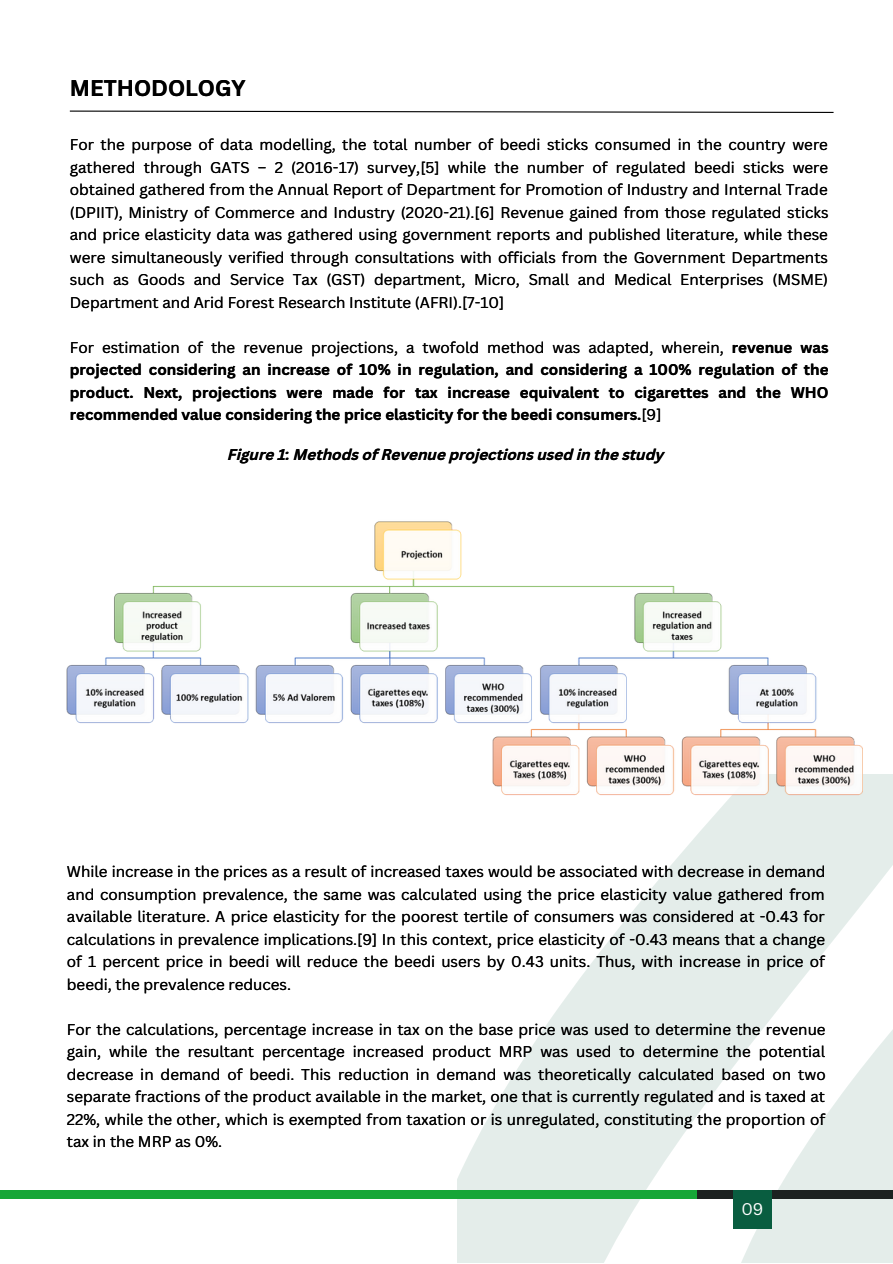
<style>
.page{position:relative;width:893px;height:1264px;background:#fff}
.page>*{position:absolute;margin:0;border:0;box-sizing:border-box;transform-origin:0 0}
.t1{font:700 22.05px "Canva Sans";color:#000}
.t2{font:16.5px "Canva Sans";color:#fff}
.t3{font:15.15px/22.5px "Canva Sans";color:#000;text-align:justify}
.t4{font:700 15.15px/22.5px "Canva Sans";color:#000;text-align:justify}
.t5{font:italic 700 15.15px "Canva Sans";color:#000}
.s1{font-weight:400}
</style>
<div class="page">
<svg style="left:458px;top:775px;width:434px;height:487px;fill:#e4edea"></svg>
<div style="left:0;top:1190px;width:733px;height:8px;background:#16a637"></div>
<div style="left:696px;top:1190px;width:196px;height:8px;background:#1c2120"></div>
<div style="left:733px;top:1190px;width:38px;height:39px;background:#095d40"></div>
<svg style="left:69px;top:110px;width:765px;height:3px"></svg>
<img style="left:67px;top:521px;width:795px;height:289px">
<p class="t1" style="left:70px;top:73px;width:177px">METHODOLOGY</p>
<p class="t3" style="left:70px;top:133px;width:760px">For the purpose of data modelling, the total number of beedi sticks consumed in the country were gathered through GATS – 2 (2016-17) survey,[5] while the number of regulated beedi sticks were obtained gathered from the Annual Report of Department for Promotion of Industry and Internal Trade (DPIIT), Ministry of Commerce and Industry (2020-21).[6] Revenue gained from those regulated sticks and price elasticity data was gathered using government reports and published literature, while these were simultaneously verified through consultations with officials from the Government Departments such as Goods and Service Tax (GST) department, Micro, Small and Medical Enterprises (MSME)<br>Department and Arid Forest Research Institute (AFRI).[7-10]</p>
<p class="t4" style="left:70px;top:335px;width:760px"><span class="s1">For estimation of the revenue projections, a twofold method was adapted, wherein,</span> revenue was projected considering an increase of 10% in regulation, and considering a 100% regulation of the product. Next, projections were made for tax increase equivalent to cigarettes and the WHO recommended value considering the price elasticity for the beedi consumers.<span class="s1">[9]</span></p>
<p class="t5" style="left:228px;top:449px;width:438px">Figure 1: Methods of Revenue projections used in the study</p>
<p class="t3" style="left:67px;top:860px;width:760px">While increase in the prices as a result of increased taxes would be associated with decrease in demand and consumption prevalence, the same was calculated using the price elasticity value gathered from available literature. A price elasticity for the poorest tertile of consumers was considered at -0.43 for calculations in prevalence implications.[9] In this context, price elasticity of -0.43 means that a change of 1 percent price in beedi will reduce the beedi users by 0.43 units. Thus, with increase in price of beedi, the prevalence reduces.</p>
<p class="t3" style="left:67px;top:1017px;width:760px">For the calculations, percentage increase in tax on the base price was used to determine the revenue gain, while the resultant percentage increased product MRP was used to determine the potential decrease in demand of beedi. This reduction in demand was theoretically calculated based on two separate fractions of the product available in the market, one that is currently regulated and is taxed at 22%, while the other, which is exempted from taxation or is unregulated, constituting the proportion of tax in the MRP as 0%.</p>
<p class="t2" style="left:741px;top:1197px;width:24px">09</p>
</div>
